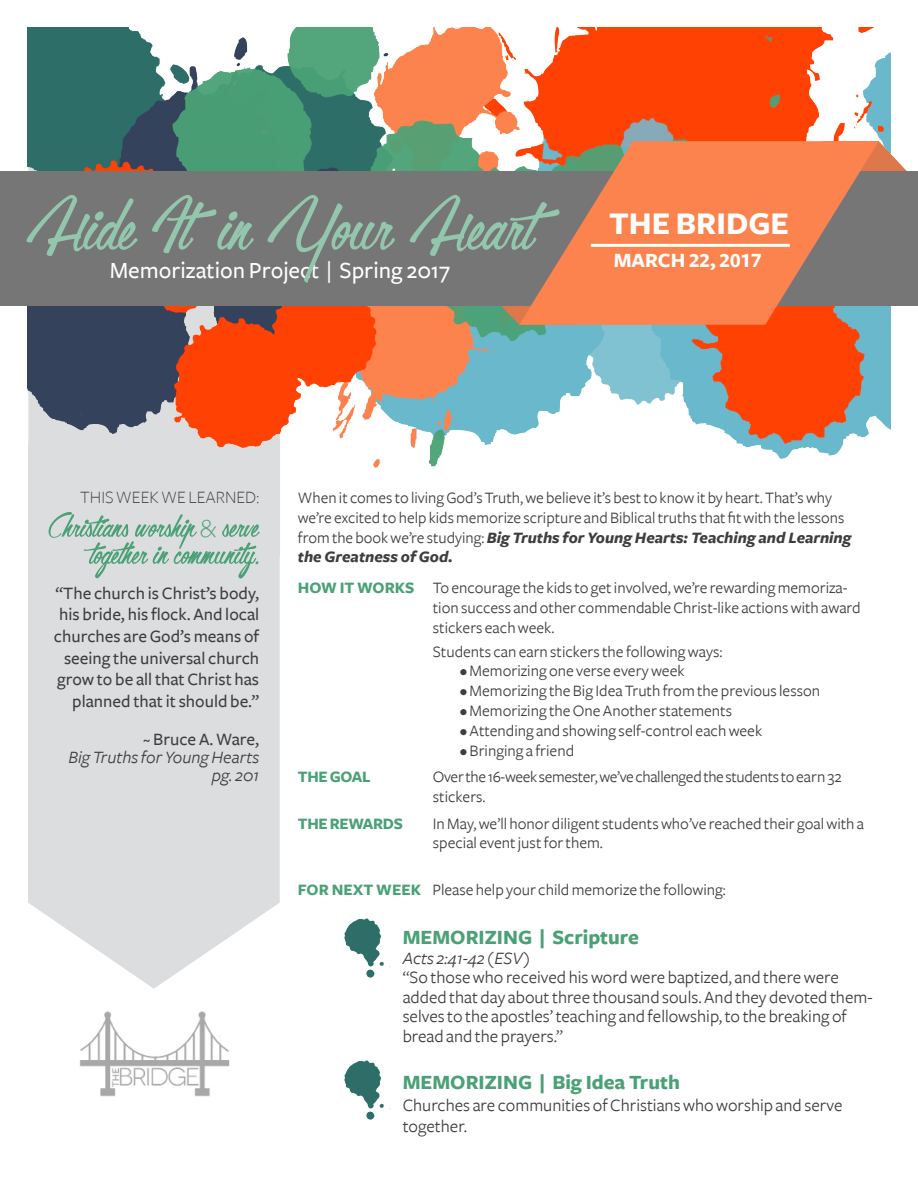
<style>
.page{position:relative;width:918px;height:1188px;background:#fff}
.page>*{position:absolute;margin:0;border:0;box-sizing:border-box;transform-origin:0 0}
.t1{font:120px "Gentlemanonthe Rainbow";color:#92c7ad}
.t2{font:72px "WC Rhesus B Bta";color:#2d6e68}
.t3{font:54px "Gentlemanonthe Rainbow";color:#4aa176}
.t4{font:700 32.85px "Freight Sans";color:#fff}
.t5{font:500 24px "Freight Sans";color:#fff}
.t6{font:700 21px "Freight Sans";color:#4aa176}
.t7{font:21px "Freight Sans Bold SC";color:#fff}
.t8{font:18px/19.5px "Freight Sans";color:#3e3e3f}
.t9{font:500 18px/21.6px "Freight Sans";color:#3e3e3f;text-align:right}
.t10{font:italic 18px/18px "Freight Sans";color:#3e3e3f;text-align:right}
.t11{font:18px "Freight Sans Light SC";color:#3e3e3f}
.t12{font:16.5px/19.8px "Freight Sans";color:#3e3e3f}
.t13{font:16.5px/19.8px "Freight Sans";letter-spacing:-.02em;color:#3e3e3f}
.t14{font:700 16.5px "Freight Sans";letter-spacing:-.02em;color:#4aa176}
.s1{font-family:"Freight Sans";font-weight:300;font-size:27px}
.s2{font-weight:500;font-style:normal}
.s3{font-weight:700;font-style:italic}
.s4{font-family:"Freight Sans Bold SC";color:#4aa176}
.s5{font-weight:700;color:#4aa176}
.s6{font-style:italic}
</style>
<div class="page">
<svg style="left:28px;top:473px;width:252px;height:516px;background:#dedfe1"></svg>
<img style="left:27px;top:27px;width:864px;height:446px">
<svg style="left:879px;top:141px;width:28px;height:30px"></svg>
<svg style="left:490px;top:306px;width:29px;height:19px"></svg>
<div style="left:0;top:171px;width:918px;height:135px;background:#777676"></div>
<svg style="left:519px;top:141px;width:360px;height:184px;fill:#fd834e"></svg>
<hr style="left:591px;top:244px;width:199px;height:3px;background:#fff">
<img style="left:80px;top:1011px;width:150px;height:86px">
<p class="t1" style="left:24px;top:138px;width:512px">Hide It in Your Heart</p>
<p class="t5" style="left:110px;top:257px;width:342px">Memorization Project | Spring 2017</p>
<p class="t4" style="left:609px;top:206px;width:182px">THE BRIDGE</p>
<p class="t7" style="left:614px;top:249px;width:149px">MARCH 22, 2017</p>
<p class="t11" style="left:80px;top:488px;width:180px">THIS WEEK WE LEARNED:</p>
<p class="t3" style="left:48px;top:487px;width:213px">Christians worship <span class="s1">&amp;</span> serve</p>
<p class="t3" style="left:90px;top:514px;width:171px">together in community.</p>
<p class="t9" style="left:54px;top:583px;width:207px">“The church is Christ’s body, his bride, his flock. And local churches are God’s means of seeing the universal church grow to be all that Christ has planned that it should be.”</p>
<p class="t10" style="left:69px;top:731px;width:192px"><span class="s2">~ Bruce A. Ware,<br></span>Big Truths for Young Hearts pg. 201</p>
<p class="t12" style="left:298px;top:488px;width:555px">When it comes to living God’s Truth, we believe it’s best to know it by heart. That’s why we’re excited to help kids memorize scripture and Biblical truths that fit with the lessons from the book we’re studying: <span class="s3">Big Truths for Young Hearts: Teaching and Learning the Greatness of God.</span></p>
<p class="t12" style="left:433px;top:578px;width:429px;text-indent:-135px"><span class="s4">HOW IT WORKS</span> To encourage the kids to get involved, we’re rewarding memoriza&shy;tion success and other commendable Christ-like actions with award stickers each week.</p>
<p class="t12" style="left:433px;top:642px;width:291px">Students can earn stickers the following ways:</p>
<p class="t12" style="left:460px;top:662px;width:226px">• Memorizing one verse every week</p>
<p class="t12" style="left:460px;top:681px;width:362px">• Memorizing the Big Idea Truth from the previous lesson</p>
<p class="t12" style="left:460px;top:701px;width:274px">• Memorizing the One Another statements</p>
<p class="t12" style="left:460px;top:721px;width:304px">• Attending and showing self-control each week</p>
<p class="t12" style="left:460px;top:741px;width:116px">• Bringing a friend</p>
<p class="t14" style="left:298px;top:768px;width:74px">THE GOAL</p>
<p class="t13" style="left:433px;top:767px;width:410px">Over the 16-week semester, we’ve challenged the students to earn 32 stickers.</p>
<p class="t14" style="left:298px;top:814px;width:107px">THE REWARDS</p>
<p class="t12" style="left:433px;top:814px;width:433px">In May, we’ll honor diligent students who’ve reached their goal with a special event just for them.</p>
<p class="t12" style="left:298px;top:880px;width:430px"><span class="s5">FOR NEXT WEEK</span> Please help your child memorize the following:</p>
<p class="t2" style="left:343px;top:903px;width:42px">w</p>
<p class="t6" style="left:403px;top:926px;width:238px">MEMORIZING | Scripture</p>
<p class="t8" style="left:403px;top:949px;width:472px"><span class="s6">Acts 2:41-42 (ESV)<br></span>“So those who received his word were baptized, and there were added that day about three thousand souls. And they devoted them&shy;selves to the apostles’ teaching and fellowship, to the breaking of bread and the prayers.”</p>
<p class="t2" style="left:343px;top:1045px;width:42px">w</p>
<p class="t6" style="left:403px;top:1071px;width:279px">MEMORIZING | Big Idea Truth</p>
<p class="t8" style="left:403px;top:1094px;width:441px;line-height:21.6px">Churches are communities of Christians who worship and serve together.</p>
</div>
